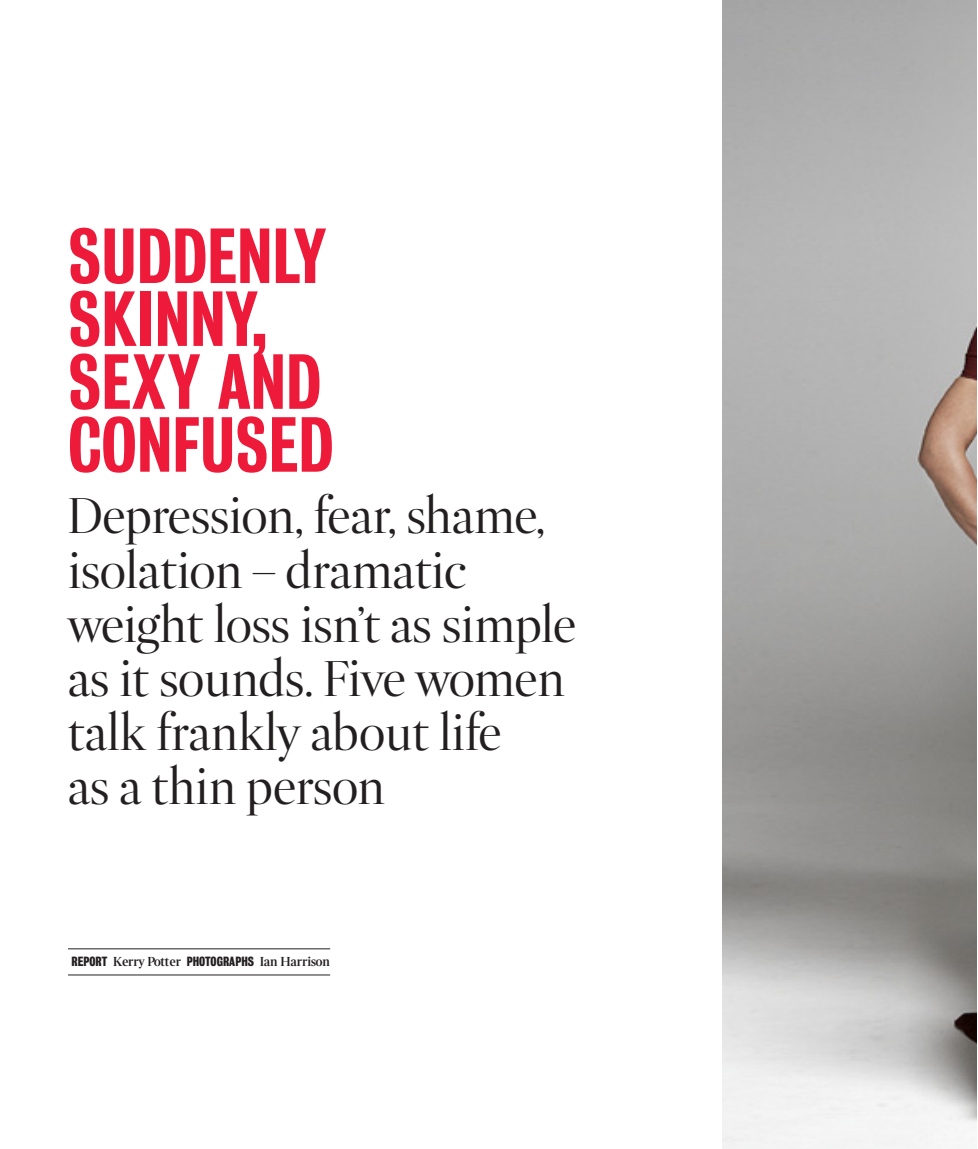
<style>
.page{position:relative;width:978px;height:1149px;background:#fff}
.page>*{position:absolute;margin:0;border:0;box-sizing:border-box;transform-origin:0 0}
.t1{font:70.95px/62.8px "Bureau Grotesque Three Five";color:#ed1a3a}
.t2{font:49.5px/54px "Times Modern Magazine";color:#231f20}
.t3{font:13.5px "Times Modern Stand First";color:#231f20}
.s1{font-family:"Bureau Grotesque Three Seven";font-size:12.15px}
</style>
<div class="page">
<hr style="left:68px;top:948px;width:262px;height:1px;background:#231f20">
<hr style="left:68px;top:974px;width:262px;height:1px;background:#231f20">
<img style="left:723px;top:1px;width:253px;height:1147px">
<h1 class="t1" style="left:68px;top:224px;width:267px">SUDDENLY<br>SKINNY,<br>SEXY AND<br>CONFUSED</h1>
<p class="t2" style="left:68px;top:488px;width:510px">Depression, fear, shame, isolation – dramatic weight loss isn’t as simple as it sounds. Five women talk frankly about life<br>as a thin person</p>
<p class="t3" style="left:71px;top:954px;width:260px"><span class="s1">REPORT</span> Kerry Potter <span class="s1">PHOTOGRAPHS</span> Ian Harrison</p>
</div>
